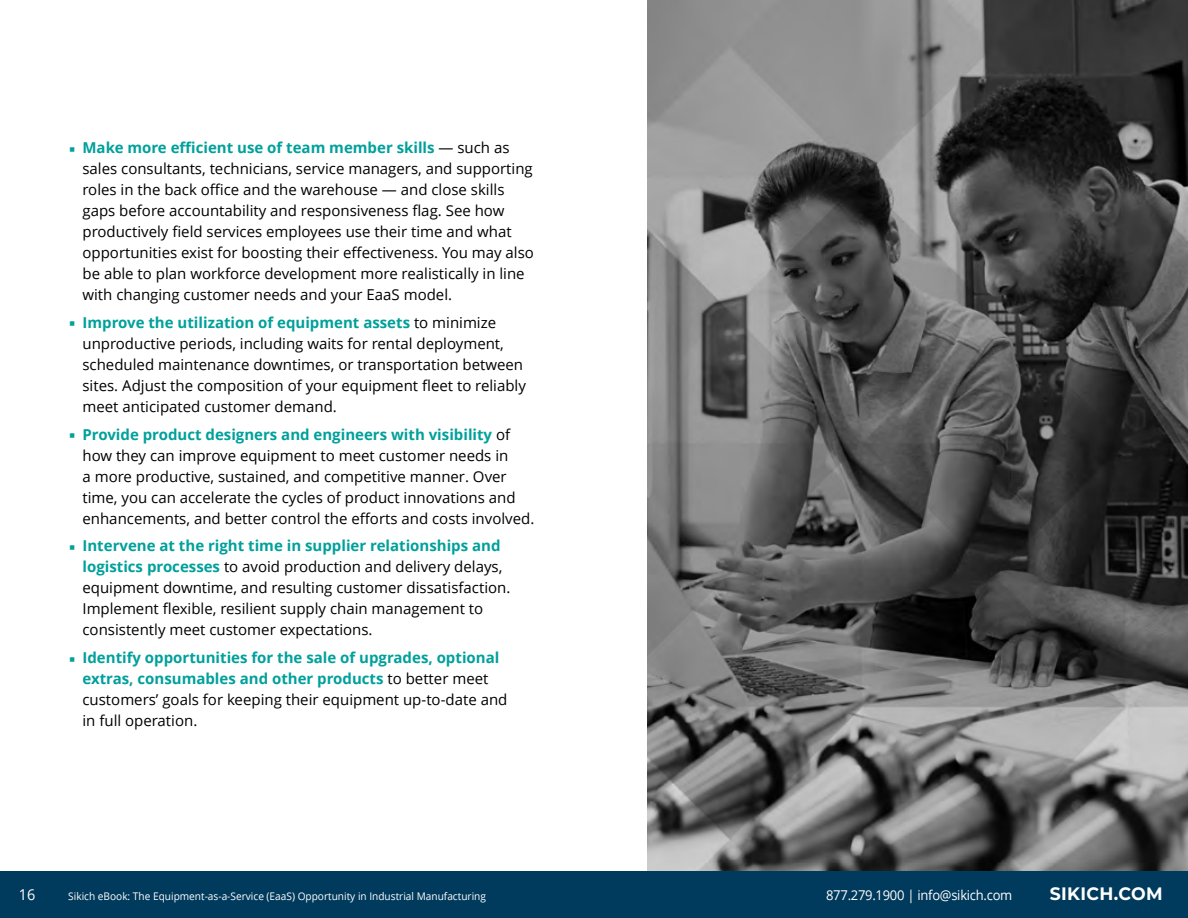
<style>
.page{position:relative;width:1188px;height:918px;background:#fff}
.page>*{position:absolute;margin:0;border:0;box-sizing:border-box;transform-origin:0 0}
.t1{font:700 18px "Montserrat";letter-spacing:.02em;color:#fff;scale:.96 1}
.t2{font:15px/21px "Open Sans";color:#000}
.t3{font:700 15px/21px "Open Sans";color:#00a09b}
.t4{font:15px "Open Sans";color:#fff;scale:.96 1}
.t5{font:13.5px "Open Sans";letter-spacing:-.02em;color:#fff;scale:.96 1}
.t6{font:10.5px "Open Sans";color:#fff;scale:.96 1}
.s1{font-weight:700;color:#00a09b}
.s2{font-weight:400;color:#000}
</style>
<div class="page">
<img style="left:648px;top:0;width:540px;height:871px">
<div style="left:0;top:871px;width:1188px;height:47px;background:#003a5d"></div>
<p class="t2" style="left:82px;top:137px;width:453px"><span class="s1">Make more efficient use of team member skills</span> — such as sales consultants, technicians, service managers, and supporting roles in the back office and the warehouse — and close skills gaps before accountability and responsiveness flag. See how productively field services employees use their time and what opportunities exist for boosting their effectiveness. You may also be able to plan workforce development more realistically in line with changing customer needs and your EaaS model.</p>
<p class="t2" style="left:82px;top:312px;width:445px"><span class="s1">Improve the utilization of equipment assets</span> to minimize unproductive periods, including waits for rental deployment, scheduled maintenance downtimes, or transportation between sites. Adjust the composition of your equipment fleet to reliably meet anticipated customer demand.</p>
<p class="t2" style="left:82px;top:423px;width:453px"><span class="s1">Provide product designers and engineers with visibility</span> of how they can improve equipment to meet customer needs in<br>a more productive, sustained, and competitive manner. Over time, you can accelerate the cycles of product innovations and enhancements, and better control the efforts and costs involved.</p>
<p class="t2" style="left:82px;top:535px;width:429px"><span class="s1">Intervene at the right time in supplier relationships and logistics processes</span> to avoid production and delivery delays, equipment downtime, and resulting customer dissatisfaction.<br>Implement flexible, resilient supply chain management to consistently meet customer expectations.</p>
<p class="t3" style="left:82px;top:647px;width:426px">Identify opportunities for the sale of upgrades, optional extras, consumables and other products <span class="s2">to better meet customers’ goals for keeping their equipment up-to-date and in full operation.</span></p>
<p class="t4" style="left:19px;top:884px;width:19px">16</p>
<p class="t6" style="left:68px;top:889px;width:437px">Sikich eBook: The Equipment-as-a-Service (EaaS) Opportunity in Industrial Manufacturing</p>
<p class="t5" style="left:826px;top:885px;width:196px">877.279.1900 | info@sikich.com</p>
<p class="t1" style="left:1050px;top:881px;width:119px">SIKICH.COM</p>
</div>
